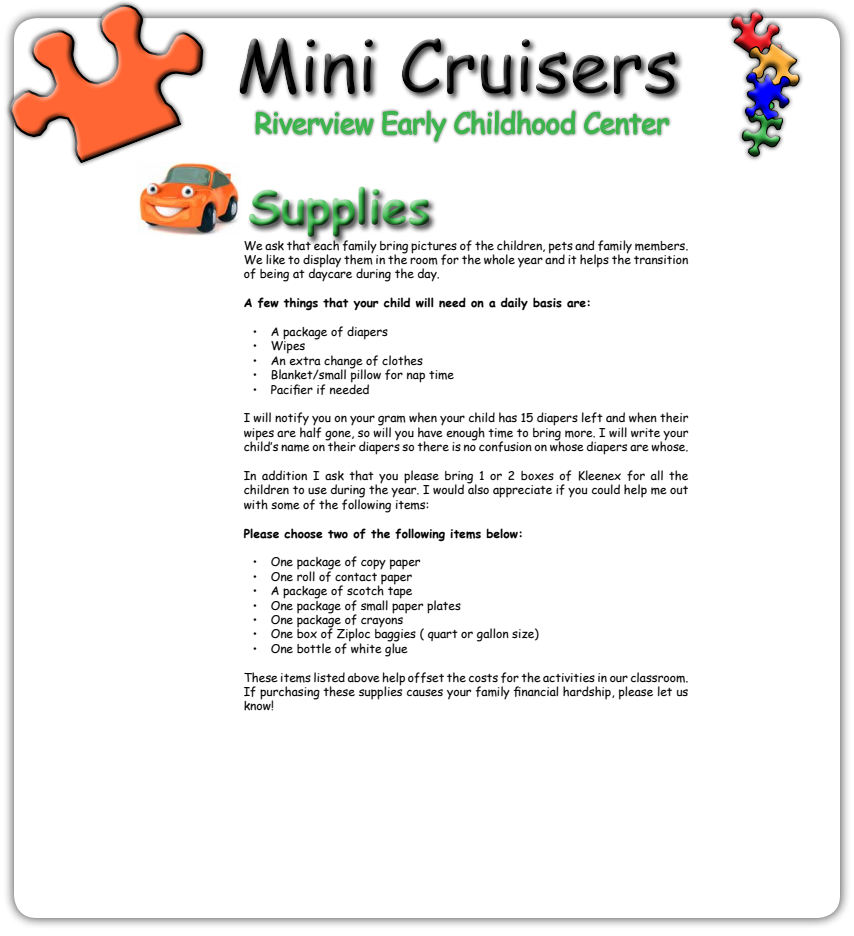
<style>
.page{position:relative;width:854px;height:936px;background:#fff}
.page>*{position:absolute;margin:0;border:0;box-sizing:border-box;transform-origin:0 0}
.t1{font:700 48px "Comic Sans MS";letter-spacing:-.01em;color:#39b54a}
.t2{font:28px "Comic Sans MS";letter-spacing:-.02em;color:#39b54a}
.t3{font:12px/14.4px "Comic Sans MS";color:#000;text-align:justify}
.t4{font:700 12px "Comic Sans MS";color:#000}
</style>
<div class="page">
<div style="left:2px;top:7px;width:848px;height:922px;background:#000;opacity:.75"></div>
<div style="left:14px;top:18px;width:826px;height:900px;background:#fff;border-radius:22px"></div>
<div style="left:247px;top:185px;width:190px;height:61px;background:#000;opacity:.75"></div>
<div style="left:242px;top:180px;width:192px;height:59px;background:#fff"></div>
<div style="left:244px;top:186px;width:192px;height:53px;background:#000;opacity:.75"></div>
<img style="left:137px;top:173px;width:103px;height:62px">
<svg style="left:240px;top:7px;width:595px;height:154px"></svg>
<svg style="left:2px;top:1px;width:224px;height:180px"></svg>
<h2 class="t2" style="left:255px;top:103px;width:416px">Riverview Early Childhood Center</h2>
<h1 class="t1" style="left:248px;top:171px;width:185px">Supplies</h1>
<p class="t3" style="left:244px;top:238px;width:446px">We ask that each family bring pictures of the children, pets and family members.<br>We like to display them in the room for the whole year and it helps the transition of being at daycare during the day.</p>
<p class="t4" style="left:244px;top:294px;width:349px">A few things that your child will need on a daily basis are:</p>
<p class="t3" style="left:253px;top:324px;width:137px">• A package of diapers</p>
<p class="t3" style="left:253px;top:338px;width:54px">• Wipes</p>
<p class="t3" style="left:253px;top:353px;width:172px">• An extra change of clothes</p>
<p class="t3" style="left:253px;top:367px;width:203px">• Blanket/small pillow for nap time</p>
<p class="t3" style="left:253px;top:382px;width:118px">• Pacifier if needed</p>
<p class="t3" style="left:244px;top:410px;width:446px">I will notify you on your gram when your child has 15 diapers left and when their wipes are half gone, so will you have enough time to bring more. I will write your child’s name on their diapers so there is no confusion on whose diapers are whose.</p>
<p class="t3" style="left:244px;top:468px;width:446px">In addition I ask that you please bring 1 or 2 boxes of Kleenex for all the children to use during the year. I would also appreciate if you could help me out with some of the following items:</p>
<p class="t4" style="left:244px;top:524px;width:281px">Please choose two of the following items below:</p>
<p class="t3" style="left:253px;top:554px;width:169px">• One package of copy paper</p>
<p class="t3" style="left:253px;top:569px;width:161px">• One roll of contact paper</p>
<p class="t3" style="left:253px;top:583px;width:161px">• A package of scotch tape</p>
<p class="t3" style="left:253px;top:598px;width:210px">• One package of small paper plates</p>
<p class="t3" style="left:253px;top:612px;width:152px">• One package of crayons</p>
<p class="t3" style="left:253px;top:626px;width:288px">• One box of Ziploc baggies ( quart or gallon size)</p>
<p class="t3" style="left:253px;top:641px;width:156px">• One bottle of white glue</p>
<p class="t3" style="left:244px;top:670px;width:446px">These items listed above help offset the costs for the activities in our classroom.<br>If purchasing these supplies causes your family financial hardship, please let us know!</p>
</div>
